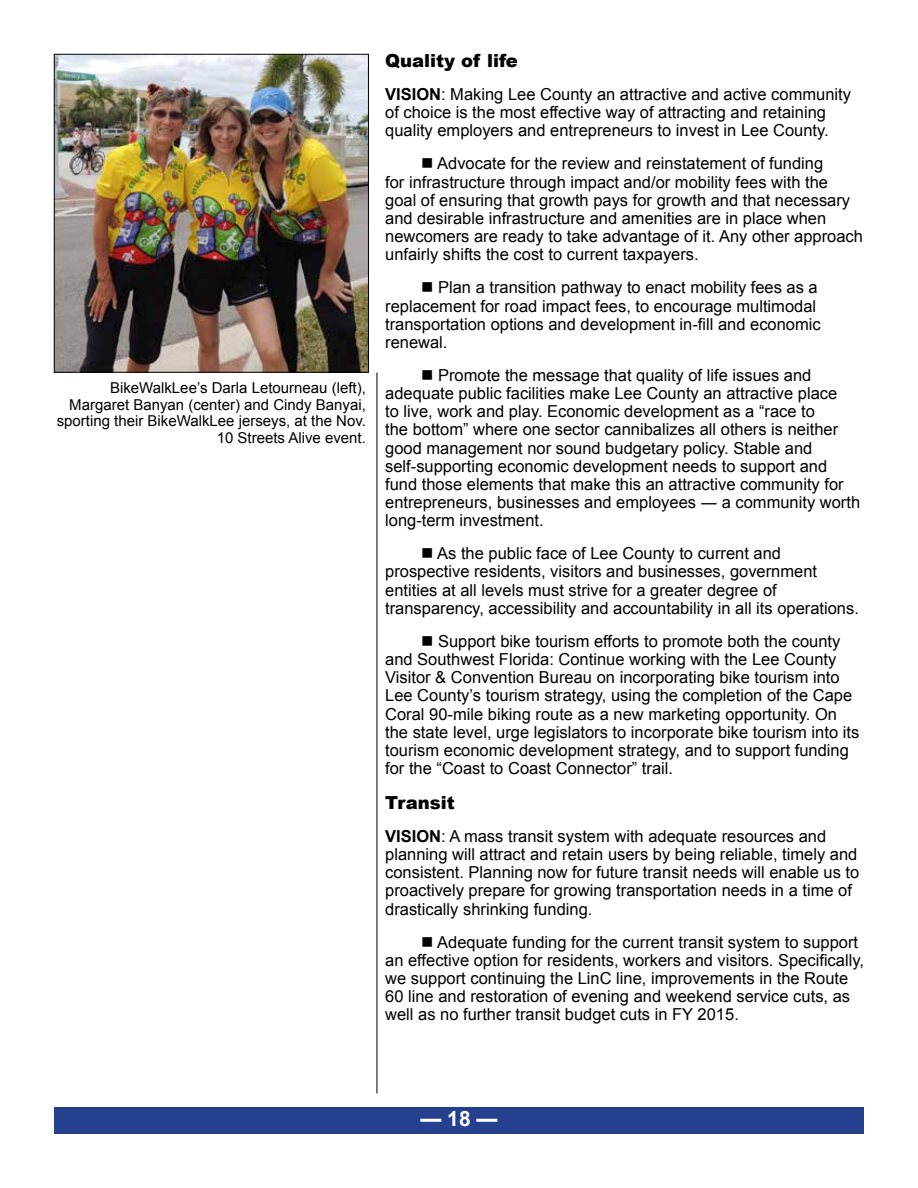
<style>
.page{position:relative;width:918px;height:1188px;background:#fff}
.page>*{position:absolute;margin:0;border:0;box-sizing:border-box;transform-origin:0 0}
.t1{font:700 21px "Arial";color:#fff}
.t2{font:900 18px "Arial";color:#000}
.t3{font:16.5px/18.1px "Arial";color:#000}
.t4{font:15px/16.5px "Arial";color:#000;text-align:right}
.s1{font-weight:700}
</style>
<div class="page">
<div style="left:54px;top:1107px;width:810px;height:27px;background:#25408f"></div>
<img style="left:56px;top:56px;width:311px;height:315px">
<div style="left:54px;top:54px;width:315px;height:319px;border:1px solid #000"></div>
<hr style="left:377px;top:373px;width:1px;height:720px;background:#000">
<p class="t4" style="left:57px;top:380px;width:311px">BikeWalkLee’s Darla Letourneau (left), Margaret Banyan (center) and Cindy Banyai, sporting their BikeWalkLee jerseys, at the Nov.<br>10 Streets Alive event.</p>
<p class="t2" style="left:385px;top:47px;width:134px">Quality of life</p>
<p class="t3" style="left:385px;top:85px;width:467px"><span class="s1">VISION</span>: Making Lee County an attractive and active community of choice is the most effective way of attracting and retaining quality employers and entrepreneurs to invest in Lee County.</p>
<p class="t3" style="left:385px;top:155px;width:479px;text-indent:36px">■ Advocate for the review and reinstatement of funding<br>for infrastructure through impact and/or mobility fees with the goal of ensuring that growth pays for growth and that necessary and desirable infrastructure and amenities are in place when newcomers are ready to take advantage of it. Any other approach unfairly shifts the cost to current taxpayers.</p>
<p class="t3" style="left:385px;top:279px;width:437px;text-indent:36px">■ Plan a transition pathway to enact mobility fees as a replacement for road impact fees, to encourage multimodal transportation options and development in-fill and economic renewal.</p>
<p class="t3" style="left:385px;top:366px;width:477px;text-indent:36px">■ Promote the message that quality of life issues and adequate public facilities make Lee County an attractive place<br>to live, work and play. Economic development as a “race to<br>the bottom” where one sector cannibalizes all others is neither good management nor sound budgetary policy. Stable and self-supporting economic development needs to support and fund those elements that make this an attractive community for entrepreneurs, businesses and employees ― a community worth long-term investment.</p>
<p class="t3" style="left:385px;top:545px;width:475px;text-indent:36px">■ As the public face of Lee County to current and prospective residents, visitors and businesses, government entities at all levels must strive for a greater degree of transparency, accessibility and accountability in all its operations.</p>
<p class="t3" style="left:385px;top:632px;width:476px;text-indent:36px">■ Support bike tourism efforts to promote both the county and Southwest Florida: Continue working with the Lee County Visitor &amp; Convention Bureau on incorporating bike tourism into Lee County’s tourism strategy, using the completion of the Cape Coral 90-mile biking route as a new marketing opportunity. On the state level, urge legislators to incorporate bike tourism into its tourism economic development strategy, and to support funding for the “Coast to Coast Connector” trail.</p>
<p class="t2" style="left:385px;top:789px;width:71px">Transit</p>
<p class="t3" style="left:385px;top:827px;width:476px"><span class="s1">VISION</span>: A mass transit system with adequate resources and planning will attract and retain users by being reliable, timely and consistent. Planning now for future transit needs will enable us to proactively prepare for growing transportation needs in a time of drastically shrinking funding.</p>
<p class="t3" style="left:385px;top:933px;width:480px;text-indent:36px">■ Adequate funding for the current transit system to support an effective option for residents, workers and visitors. Specifically, we support continuing the LinC line, improvements in the Route 60 line and restoration of evening and weekend service cuts, as well as no further transit budget cuts in FY 2015.</p>
<p class="t1" style="left:420px;top:1105px;width:79px">— 18 —</p>
</div>
